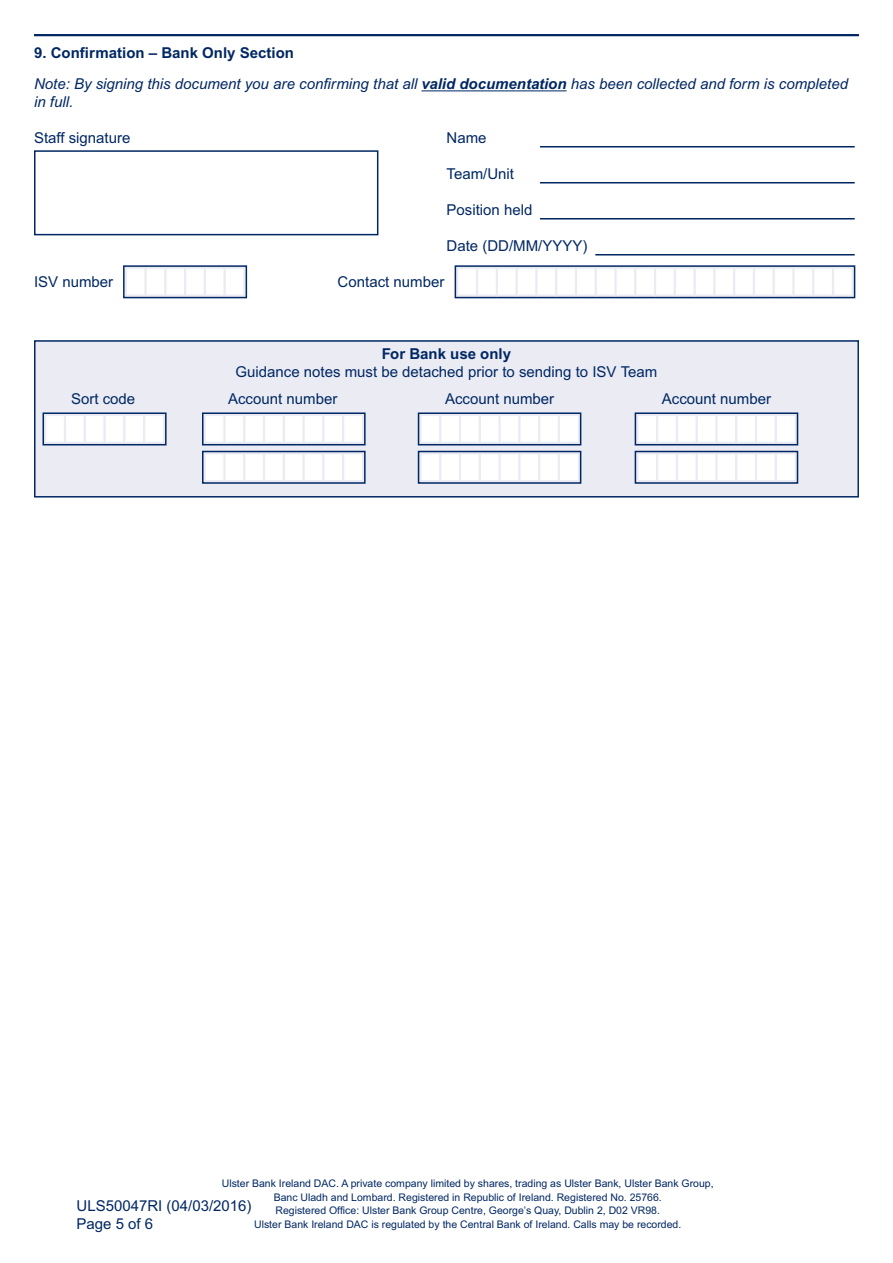
<style>
.page{position:relative;width:893px;height:1263px;background:#fff}
.page>*{position:absolute;margin:0;border:0;box-sizing:border-box;transform-origin:0 0}
.t1{font:15px/18px "Arial";color:#002763}
.t2{font:italic 15px/30.8px "Arial";color:#002763}
.t3{font:700 15px "Arial";color:#002763}
.t4{font:10.5px/13.5px "Arial";color:#002763;text-align:center}
.s1{font-weight:700;font-style:normal}
.s2{font-weight:700}
</style>
<div class="page">
<hr style="left:34px;top:34px;width:825px;height:2px;background:#002763">
<hr style="left:421px;top:91px;width:146px;height:1px;background:#002763">
<div style="left:34px;top:150px;width:344px;height:85px;border:2px solid #002763"></div>
<hr style="left:540px;top:146px;width:315px;height:1px;background:#002763">
<hr style="left:540px;top:182px;width:315px;height:1px;background:#002763">
<hr style="left:540px;top:218px;width:315px;height:1px;background:#002763">
<hr style="left:595px;top:254px;width:260px;height:1px;background:#002763">
<div style="left:125px;top:267px;width:121px;height:30px;border:2px solid #eaebf3"></div>
<hr style="left:144px;top:268px;width:3px;height:28px;background:#eaebf3">
<hr style="left:164px;top:268px;width:2px;height:28px;background:#eaebf3">
<hr style="left:184px;top:268px;width:2px;height:28px;background:#eaebf3">
<hr style="left:204px;top:268px;width:2px;height:28px;background:#eaebf3">
<hr style="left:224px;top:268px;width:2px;height:28px;background:#eaebf3">
<div style="left:123px;top:265px;width:124px;height:33px;border:2px solid #002763"></div>
<div style="left:456px;top:267px;width:398px;height:30px;border:2px solid #eaebf3"></div>
<div style="left:455px;top:265px;width:400px;height:33px;border:2px solid #002763"></div>
<hr style="left:476px;top:268px;width:2px;height:28px;background:#eaebf3">
<hr style="left:496px;top:268px;width:2px;height:28px;background:#eaebf3">
<hr style="left:515px;top:268px;width:3px;height:28px;background:#eaebf3">
<hr style="left:535px;top:268px;width:3px;height:28px;background:#eaebf3">
<hr style="left:555px;top:268px;width:2px;height:28px;background:#eaebf3">
<hr style="left:575px;top:268px;width:2px;height:28px;background:#eaebf3">
<hr style="left:595px;top:268px;width:2px;height:28px;background:#eaebf3">
<hr style="left:614px;top:268px;width:3px;height:28px;background:#eaebf3">
<hr style="left:634px;top:268px;width:2px;height:28px;background:#eaebf3">
<hr style="left:654px;top:268px;width:2px;height:28px;background:#eaebf3">
<hr style="left:674px;top:268px;width:2px;height:28px;background:#eaebf3">
<hr style="left:693px;top:268px;width:3px;height:28px;background:#eaebf3">
<hr style="left:713px;top:268px;width:2px;height:28px;background:#eaebf3">
<hr style="left:733px;top:268px;width:2px;height:28px;background:#eaebf3">
<hr style="left:753px;top:268px;width:2px;height:28px;background:#eaebf3">
<hr style="left:773px;top:268px;width:2px;height:28px;background:#eaebf3">
<hr style="left:792px;top:268px;width:3px;height:28px;background:#eaebf3">
<hr style="left:812px;top:268px;width:2px;height:28px;background:#eaebf3">
<hr style="left:832px;top:268px;width:2px;height:28px;background:#eaebf3">
<div style="left:36px;top:342px;width:821px;height:154px;background:#eaebf3"></div>
<div style="left:34px;top:340px;width:825px;height:157px;border:2px solid #002763"></div>
<div style="left:46px;top:416px;width:117px;height:26px;background:#fff"></div>
<hr style="left:64px;top:415px;width:2px;height:28px;background:#eaebf3">
<hr style="left:84px;top:415px;width:2px;height:28px;background:#eaebf3">
<hr style="left:103px;top:415px;width:3px;height:28px;background:#eaebf3">
<hr style="left:123px;top:415px;width:2px;height:28px;background:#eaebf3">
<hr style="left:143px;top:415px;width:2px;height:28px;background:#eaebf3">
<div style="left:43px;top:412px;width:124px;height:33px;border:2px solid #002763"></div>
<div style="left:206px;top:416px;width:156px;height:26px;background:#fff"></div>
<hr style="left:223px;top:415px;width:3px;height:28px;background:#eaebf3">
<hr style="left:243px;top:415px;width:2px;height:28px;background:#eaebf3">
<hr style="left:263px;top:415px;width:2px;height:28px;background:#eaebf3">
<hr style="left:283px;top:415px;width:2px;height:28px;background:#eaebf3">
<hr style="left:302px;top:415px;width:3px;height:28px;background:#eaebf3">
<hr style="left:322px;top:415px;width:2px;height:28px;background:#eaebf3">
<hr style="left:342px;top:415px;width:2px;height:28px;background:#eaebf3">
<div style="left:202px;top:412px;width:164px;height:33px;border:2px solid #002763"></div>
<div style="left:421px;top:416px;width:157px;height:26px;background:#fff"></div>
<hr style="left:439px;top:415px;width:2px;height:28px;background:#eaebf3">
<hr style="left:459px;top:415px;width:2px;height:28px;background:#eaebf3">
<hr style="left:479px;top:415px;width:2px;height:28px;background:#eaebf3">
<hr style="left:498px;top:415px;width:3px;height:28px;background:#eaebf3">
<hr style="left:518px;top:415px;width:2px;height:28px;background:#eaebf3">
<hr style="left:538px;top:415px;width:2px;height:28px;background:#eaebf3">
<hr style="left:558px;top:415px;width:2px;height:28px;background:#eaebf3">
<div style="left:418px;top:412px;width:163px;height:33px;border:2px solid #002763"></div>
<div style="left:638px;top:416px;width:157px;height:26px;background:#fff"></div>
<hr style="left:656px;top:415px;width:2px;height:28px;background:#eaebf3">
<hr style="left:676px;top:415px;width:2px;height:28px;background:#eaebf3">
<hr style="left:696px;top:415px;width:2px;height:28px;background:#eaebf3">
<hr style="left:715px;top:415px;width:3px;height:28px;background:#eaebf3">
<hr style="left:735px;top:415px;width:2px;height:28px;background:#eaebf3">
<hr style="left:755px;top:415px;width:2px;height:28px;background:#eaebf3">
<hr style="left:775px;top:415px;width:2px;height:28px;background:#eaebf3">
<div style="left:635px;top:412px;width:163px;height:33px;border:2px solid #002763"></div>
<div style="left:206px;top:454px;width:156px;height:26px;background:#fff"></div>
<hr style="left:223px;top:453px;width:3px;height:29px;background:#eaebf3">
<hr style="left:243px;top:453px;width:2px;height:29px;background:#eaebf3">
<hr style="left:263px;top:453px;width:2px;height:29px;background:#eaebf3">
<hr style="left:283px;top:453px;width:2px;height:29px;background:#eaebf3">
<hr style="left:302px;top:453px;width:3px;height:29px;background:#eaebf3">
<hr style="left:322px;top:453px;width:2px;height:29px;background:#eaebf3">
<hr style="left:342px;top:453px;width:2px;height:29px;background:#eaebf3">
<div style="left:202px;top:451px;width:164px;height:33px;border:2px solid #002763"></div>
<div style="left:421px;top:454px;width:157px;height:26px;background:#fff"></div>
<hr style="left:439px;top:453px;width:2px;height:29px;background:#eaebf3">
<hr style="left:459px;top:453px;width:2px;height:29px;background:#eaebf3">
<hr style="left:479px;top:453px;width:2px;height:29px;background:#eaebf3">
<hr style="left:498px;top:453px;width:3px;height:29px;background:#eaebf3">
<hr style="left:518px;top:453px;width:2px;height:29px;background:#eaebf3">
<hr style="left:538px;top:453px;width:2px;height:29px;background:#eaebf3">
<hr style="left:558px;top:453px;width:2px;height:29px;background:#eaebf3">
<div style="left:418px;top:451px;width:163px;height:33px;border:2px solid #002763"></div>
<div style="left:638px;top:454px;width:157px;height:26px;background:#fff"></div>
<hr style="left:656px;top:453px;width:2px;height:29px;background:#eaebf3">
<hr style="left:676px;top:453px;width:2px;height:29px;background:#eaebf3">
<hr style="left:696px;top:453px;width:2px;height:29px;background:#eaebf3">
<hr style="left:715px;top:453px;width:3px;height:29px;background:#eaebf3">
<hr style="left:735px;top:453px;width:2px;height:29px;background:#eaebf3">
<hr style="left:755px;top:453px;width:2px;height:29px;background:#eaebf3">
<hr style="left:775px;top:453px;width:2px;height:29px;background:#eaebf3">
<div style="left:635px;top:451px;width:163px;height:33px;border:2px solid #002763"></div>
<h1 class="t2" style="left:34px;top:39px;width:815px"><span class="s1">9. Confirmation – Bank Only Section<br></span>Note: By signing this document you are confirming that all <span class="s2">valid documentation</span> has been collected and form is completed</h1>
<h1 class="t2" style="left:34px;top:88px;width:41px">in full.</h1>
<h1 class="t1" style="left:34px;top:129px;width:98px">Staff signature</h1>
<h1 class="t1" style="left:446px;top:129px;width:42px">Name</h1>
<h1 class="t1" style="left:446px;top:165px;width:69px">Team/Unit</h1>
<h1 class="t1" style="left:446px;top:201px;width:87px">Position held</h1>
<h1 class="t1" style="left:446px;top:237px;width:142px">Date (DD/MM/YYYY)</h1>
<h1 class="t1" style="left:34px;top:273px;width:81px">ISV number</h1>
<h1 class="t1" style="left:338px;top:273px;width:108px">Contact number</h1>
<h1 class="t3" style="left:382px;top:349px;width:131px">For Bank use only</h1>
<h1 class="t1" style="left:235px;top:363px;width:423px">Guidance notes must be detached prior to sending to ISV Team</h1>
<h1 class="t1" style="left:71px;top:390px;width:66px">Sort code</h1>
<h1 class="t1" style="left:228px;top:390px;width:111px">Account number</h1>
<h1 class="t1" style="left:445px;top:390px;width:111px">Account number</h1>
<h1 class="t1" style="left:662px;top:390px;width:111px">Account number</h1>
<p class="t4" style="left:222px;top:1177px;width:493px">Ulster Bank Ireland DAC. A private company limited by shares, trading as Ulster Bank, Ulster Bank Group, Banc Uladh and Lombard. Registered in Republic of Ireland. Registered No. 25766.<br>Registered Office: Ulster Bank Group Centre, George’s Quay, Dublin 2, D02 VR98.<br>Ulster Bank Ireland DAC is regulated by the Central Bank of Ireland. Calls may be recorded.</p>
<h1 class="t1" style="left:77px;top:1197px;width:177px">ULS50047RI (04/03/2016)<br>Page 5 of 6</h1>
</div>
